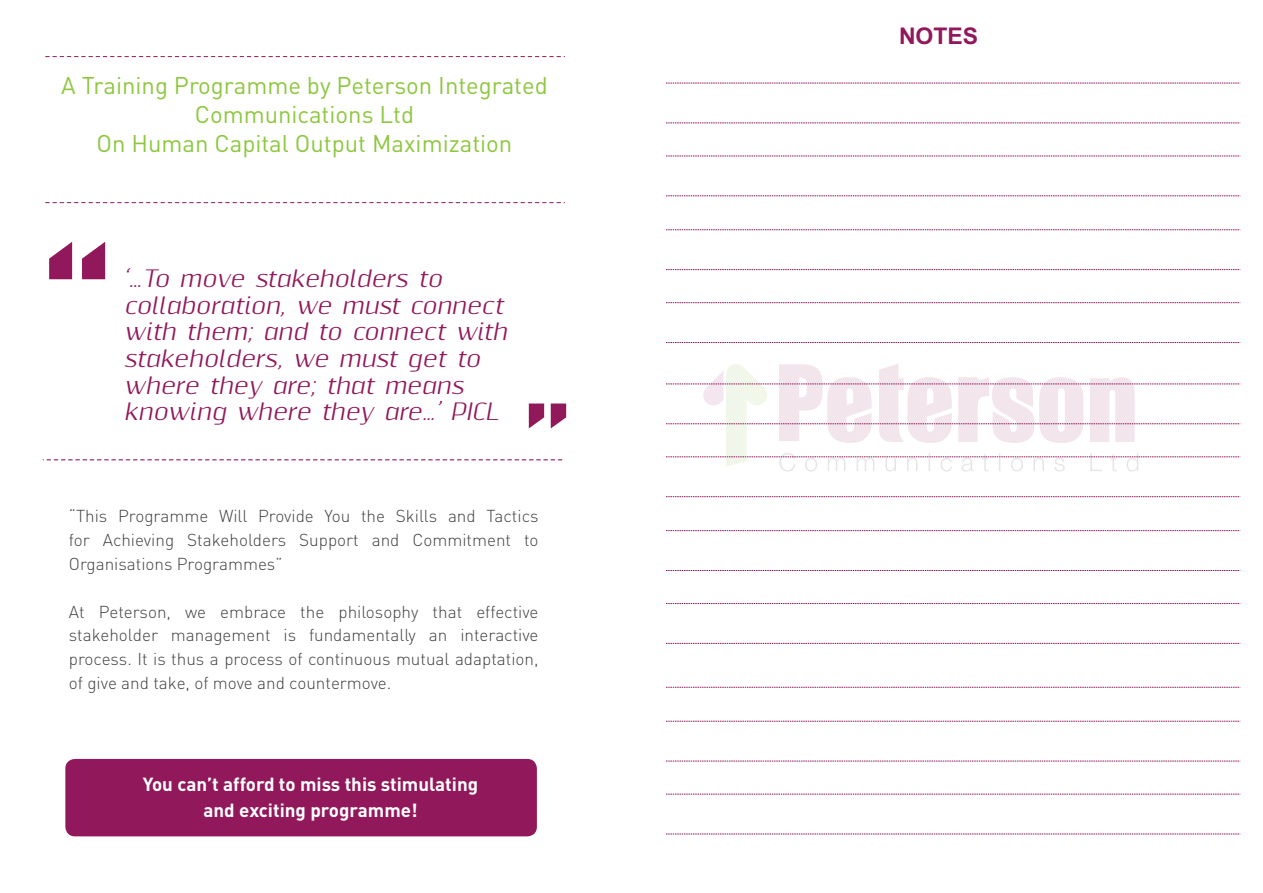
<style>
.page{position:relative;width:1263px;height:893px;background:#fff}
.page>*{position:absolute;margin:0;border:0;box-sizing:border-box;transform-origin:0 0}
.t1{font:23.85px/28.7px "DIN Pro";color:#8dc73f;text-align:center}
.t2{font:700 22.95px "Arial";color:#91185a}
.t3{font:italic 22.2px/26.7px "Resagnicto";color:#91185a}
.t4{font:700 18.75px/25.7px "DIN Pro";color:#fff;text-align:center}
.t5{font:300 17.1px/23.9px "DIN Pro";color:#414142;text-align:justify}
</style>
<div class="page">
<svg style="left:666px;top:83px;width:574px;height:1px"></svg>
<svg style="left:666px;top:229px;width:574px;height:1px"></svg>
<svg style="left:666px;top:530px;width:574px;height:1px"></svg>
<svg style="left:666px;top:721px;width:574px;height:1px"></svg>
<svg style="left:666px;top:156px;width:574px;height:1px"></svg>
<svg style="left:666px;top:302px;width:574px;height:1px"></svg>
<svg style="left:666px;top:603px;width:574px;height:1px"></svg>
<svg style="left:666px;top:794px;width:574px;height:1px"></svg>
<svg style="left:666px;top:123px;width:574px;height:1px"></svg>
<svg style="left:666px;top:364px;width:574px;height:107px"></svg>
<svg style="left:666px;top:269px;width:574px;height:1px"></svg>
<svg style="left:666px;top:570px;width:574px;height:1px"></svg>
<svg style="left:666px;top:761px;width:574px;height:1px"></svg>
<svg style="left:666px;top:195px;width:574px;height:1px"></svg>
<svg style="left:666px;top:496px;width:574px;height:1px"></svg>
<svg style="left:666px;top:687px;width:574px;height:1px"></svg>
<svg style="left:666px;top:342px;width:574px;height:1px"></svg>
<svg style="left:666px;top:643px;width:574px;height:1px"></svg>
<svg style="left:666px;top:834px;width:574px;height:1px"></svg>
<div style="left:65px;top:759px;width:472px;height:77px;background:#91185a;border-radius:10px"></div>
<svg style="left:49px;top:242px;width:56px;height:37px"></svg>
<svg style="left:529px;top:403px;width:37px;height:25px"></svg>
<svg style="left:42px;top:459px;width:521px;height:2px"></svg>
<svg style="left:45px;top:56px;width:520px;height:1px"></svg>
<svg style="left:45px;top:202px;width:520px;height:1px"></svg>
<h1 class="t1" style="left:61px;top:74px;width:488px">A Training Programme by Peterson Integrated<br>Communications Ltd<br>On Human Capital Output Maximization</h1>
<p class="t3" style="left:125px;top:267px;width:384px">‘…To move stakeholders to collaboration, we must connect with them; and to connect with stakeholders, we must get to where they are; that means knowing where they are…’ PICL</p>
<p class="t5" style="left:69px;top:505px;width:471px">“This Programme Will Provide You the Skills and Tactics for Achieving Stakeholders Support and Commitment to Organisations Programmes”</p>
<p class="t5" style="left:69px;top:601px;width:471px">At Peterson, we embrace the philosophy that effective stakeholder management is fundamentally an interactive process. It is thus a process of continuous mutual adaptation, of give and take, of move and countermove.</p>
<p class="t4" style="left:143px;top:774px;width:337px">You can’t afford to miss this stimulating and exciting programme!</p>
<h2 class="t2" style="left:899px;top:27px;width:81px">NOTES</h2>
</div>
